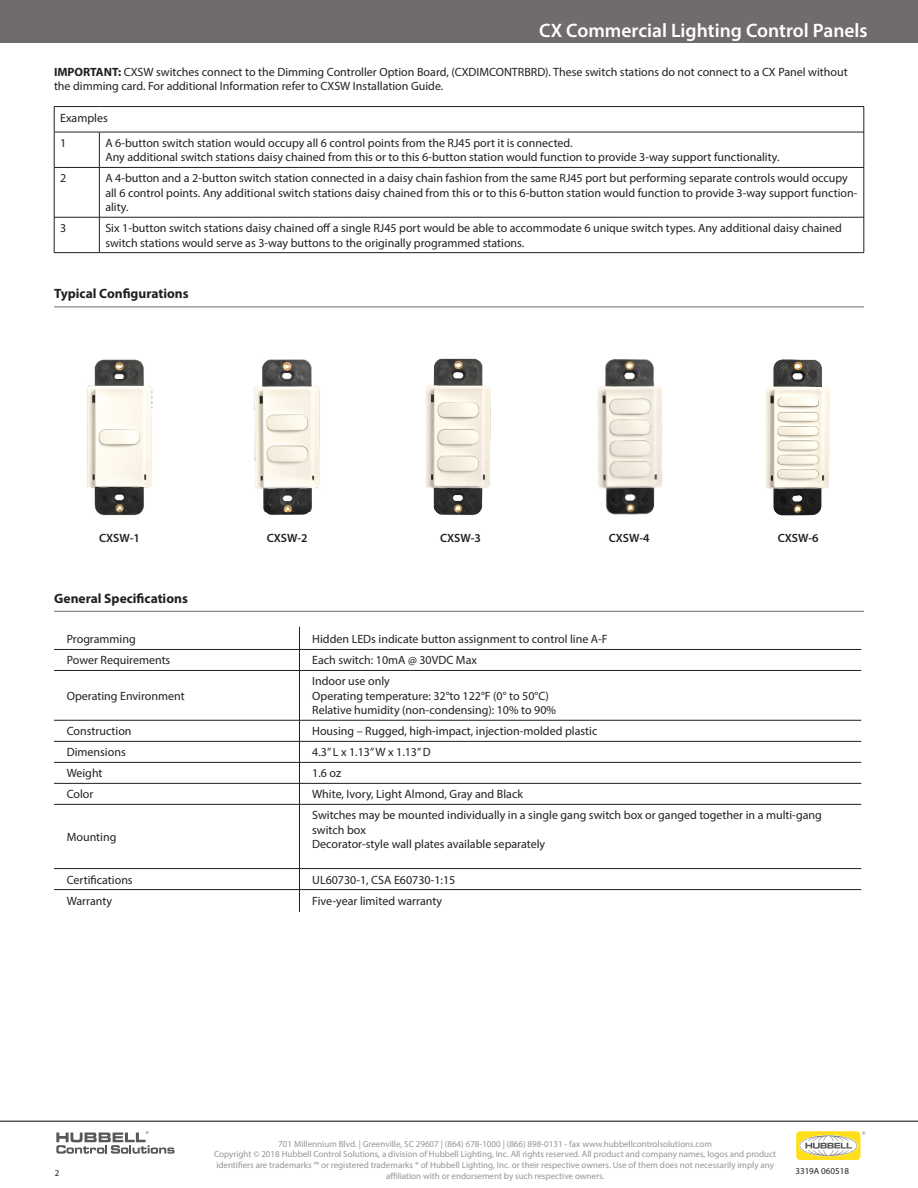
<style>
.page{position:relative;width:918px;height:1188px;background:#fff}
.page>*{position:absolute;margin:0;border:0;box-sizing:border-box;transform-origin:0 0}
.t1{font:600 19.5px "Myriad Pro";color:#fff}
.t2{font:700 13.5px "Myriad Pro";color:#231f20}
.rulers_off{font:12px/14.4px "Myriad Pro";color:#231f20}
.t3{font:600 12px "Myriad Pro";color:#231f20}
.t4{font:9px/10.8px "Myriad Pro";color:#939598;text-align:center}
.t5{font:9px "Myriad Pro";color:#231f20}
.s1{font-weight:700}
</style>
<div class="page">
<hr style="left:0;top:1120px;width:918px;height:2px;background:#54575a">
<svg style="left:56px;top:1131px;width:119px;height:23px"></svg>
<div style="left:796px;top:1132px;width:65px;height:28px;background:#ffdf1b;border-radius:5px"></div>
<svg style="left:800px;top:1132px;width:65px;height:24px"></svg>
<div style="left:0;top:0;width:918px;height:43px;background:#706c6b"></div>
<img style="left:87px;top:359px;width:66px;height:157px">
<img style="left:254px;top:359px;width:66px;height:156px">
<img style="left:426px;top:358px;width:65px;height:157px">
<img style="left:597px;top:359px;width:66px;height:156px">
<img style="left:765px;top:359px;width:65px;height:157px">
<hr style="left:54px;top:611px;width:810px;height:1px;background:#706c6b">
<hr style="left:54px;top:649px;width:245px;height:1px;background:#231f20">
<hr style="left:299px;top:649px;width:562px;height:1px;background:#231f20">
<svg style="left:299px;top:627px;width:1px;height:43px"></svg>
<hr style="left:54px;top:670px;width:245px;height:1px;background:#231f20">
<hr style="left:299px;top:670px;width:562px;height:1px;background:#231f20">
<hr style="left:299px;top:671px;width:1px;height:49px;background:#231f20">
<hr style="left:54px;top:720px;width:245px;height:1px;background:#231f20">
<hr style="left:299px;top:720px;width:562px;height:1px;background:#231f20">
<hr style="left:54px;top:741px;width:245px;height:1px;background:#231f20">
<hr style="left:299px;top:741px;width:562px;height:1px;background:#231f20">
<hr style="left:54px;top:762px;width:245px;height:1px;background:#231f20">
<hr style="left:299px;top:762px;width:562px;height:1px;background:#231f20">
<hr style="left:54px;top:783px;width:245px;height:1px;background:#231f20">
<hr style="left:299px;top:783px;width:562px;height:1px;background:#231f20">
<svg style="left:299px;top:720px;width:1px;height:84px"></svg>
<hr style="left:54px;top:804px;width:245px;height:1px;background:#231f20">
<hr style="left:299px;top:804px;width:562px;height:1px;background:#231f20">
<hr style="left:299px;top:805px;width:1px;height:63px;background:#231f20">
<hr style="left:54px;top:868px;width:245px;height:1px;background:#231f20">
<hr style="left:299px;top:868px;width:562px;height:1px;background:#231f20">
<hr style="left:54px;top:889px;width:245px;height:1px;background:#231f20">
<hr style="left:299px;top:889px;width:562px;height:1px;background:#231f20">
<svg style="left:299px;top:869px;width:1px;height:43px"></svg>
<hr style="left:54px;top:307px;width:810px;height:1px;background:#706c6b">
<hr style="left:54px;top:106px;width:45px;height:1px;background:#231f20">
<svg style="left:54px;top:107px;width:1px;height:25px"></svg>
<hr style="left:99px;top:106px;width:765px;height:1px;background:#231f20">
<svg style="left:864px;top:107px;width:1px;height:25px"></svg>
<hr style="left:54px;top:132px;width:45px;height:1px;background:#231f20">
<hr style="left:54px;top:132px;width:1px;height:35px;background:#231f20">
<hr style="left:99px;top:132px;width:765px;height:1px;background:#231f20">
<hr style="left:99px;top:132px;width:1px;height:35px;background:#231f20">
<hr style="left:864px;top:132px;width:1px;height:35px;background:#231f20">
<hr style="left:54px;top:167px;width:45px;height:1px;background:#231f20">
<hr style="left:54px;top:168px;width:1px;height:49px;background:#231f20">
<hr style="left:99px;top:167px;width:765px;height:1px;background:#231f20">
<hr style="left:99px;top:168px;width:1px;height:49px;background:#231f20">
<hr style="left:864px;top:168px;width:1px;height:49px;background:#231f20">
<hr style="left:54px;top:217px;width:45px;height:1px;background:#231f20">
<hr style="left:54px;top:217px;width:1px;height:35px;background:#231f20">
<hr style="left:99px;top:217px;width:765px;height:1px;background:#231f20">
<hr style="left:99px;top:217px;width:1px;height:35px;background:#231f20">
<hr style="left:864px;top:217px;width:1px;height:35px;background:#231f20">
<hr style="left:54px;top:252px;width:45px;height:1px;background:#231f20">
<hr style="left:99px;top:252px;width:765px;height:1px;background:#231f20">
<h1 class="t1" style="left:539px;top:18px;width:330px">CX Commercial Lighting Control Panels</h1>
<p class="rulers_off" style="left:54px;top:64px;width:795px"><span class="s1">IMPORTANT:</span> CXSW switches connect to the Dimming Controller Option Board, (CXDIMCONTRBRD). These switch stations do not connect to a CX Panel without the dimming card. For additional Information refer to CXSW Installation Guide.</p>
<p class="rulers_off" style="left:60px;top:110px;width:49px">Examples</p>
<p class="rulers_off" style="left:60px;top:136px;width:8px">1</p>
<p class="rulers_off" style="left:105px;top:136px;width:469px">A 6-button switch station would occupy all 6 control points from the RJ45 port it is connected.</p>
<p class="rulers_off" style="left:105px;top:150px;width:676px">Any additional switch stations daisy chained from this or to this 6-button station would function to provide 3-way support functionality.</p>
<p class="rulers_off" style="left:60px;top:171px;width:8px">2</p>
<p class="rulers_off" style="left:105px;top:171px;width:754px">A 4-button and a 2-button switch station connected in a daisy chain fashion from the same RJ45 port but performing separate controls would occupy all 6 control points. Any additional switch stations daisy chained from this or to this 6-button station would function to provide 3-way support function&shy;ality.</p>
<p class="rulers_off" style="left:60px;top:221px;width:8px">3</p>
<p class="rulers_off" style="left:105px;top:221px;width:738px">Six 1-button switch stations daisy chained off a single RJ45 port would be able to accommodate 6 unique switch types. Any additional daisy chained switch stations would serve as 3-way buttons to the originally programmed stations.</p>
<p class="t2" style="left:54px;top:285px;width:136px">Typical Configurations</p>
<p class="t3" style="left:99px;top:531px;width:42px">CXSW-1</p>
<p class="t3" style="left:267px;top:531px;width:42px">CXSW-2</p>
<p class="t3" style="left:440px;top:531px;width:42px">CXSW-3</p>
<p class="t3" style="left:609px;top:531px;width:42px">CXSW-4</p>
<p class="t3" style="left:778px;top:531px;width:42px">CXSW-6</p>
<p class="t2" style="left:54px;top:590px;width:135px">General Specifications</p>
<p class="rulers_off" style="left:67px;top:631px;width:71px">Programming</p>
<p class="rulers_off" style="left:312px;top:631px;width:297px">Hidden LEDs indicate button assignment to control line A-F</p>
<p class="rulers_off" style="left:67px;top:653px;width:105px">Power Requirements</p>
<p class="rulers_off" style="left:312px;top:653px;width:166px">Each switch: 10mA @ 30VDC Max</p>
<p class="rulers_off" style="left:67px;top:688px;width:120px">Operating Environment</p>
<p class="rulers_off" style="left:312px;top:674px;width:79px">Indoor use only</p>
<p class="rulers_off" style="left:312px;top:688px;width:238px">Operating temperature: 32°to 122°F (0° to 50°C)</p>
<p class="rulers_off" style="left:312px;top:703px;width:245px">Relative humidity (non-condensing): 10% to 90%</p>
<p class="rulers_off" style="left:67px;top:724px;width:66px">Construction</p>
<p class="rulers_off" style="left:312px;top:724px;width:287px">Housing – Rugged, high-impact, injection-molded plastic</p>
<p class="rulers_off" style="left:67px;top:745px;width:61px">Dimensions</p>
<p class="rulers_off" style="left:312px;top:745px;width:120px">4.3” L x 1.13” W x 1.13” D</p>
<p class="rulers_off" style="left:67px;top:766px;width:37px">Weight</p>
<p class="rulers_off" style="left:312px;top:766px;width:30px">1.6 oz</p>
<p class="rulers_off" style="left:67px;top:787px;width:28px">Color</p>
<p class="rulers_off" style="left:312px;top:787px;width:212px">White, Ivory, Light Almond, Gray and Black</p>
<p class="rulers_off" style="left:67px;top:830px;width:51px">Mounting</p>
<p class="rulers_off" style="left:312px;top:808px;width:511px">Switches may be mounted individually in a single gang switch box or ganged together in a multi-gang switch box</p>
<p class="rulers_off" style="left:312px;top:837px;width:235px">Decorator-style wall plates available separately</p>
<p class="rulers_off" style="left:67px;top:872px;width:67px">Certifications</p>
<p class="rulers_off" style="left:312px;top:872px;width:145px">UL60730-1, CSA E60730-1:15</p>
<p class="rulers_off" style="left:67px;top:894px;width:47px">Warranty</p>
<p class="rulers_off" style="left:312px;top:894px;width:131px">Five-year limited warranty</p>
<p class="t4" style="left:214px;top:1138px;width:564px">701 Millennium Blvd. | Greenville, SC 29607 | (864) 678-1000 | (866) 898-0131 - fax www.hubbellcontrolsolutions.com<br>Copyright © 2018 Hubbell Control Solutions, a division of Hubbell Lighting, Inc. All rights reserved. All product and company names, logos and product identifiers are trademarks ™ or registered trademarks ® of Hubbell Lighting, Inc. or their respective owners. Use of them does not necessarily imply any affiliation with or endorsement by such respective owners.</p>
<p class="t5" style="left:55px;top:1167px;width:6px">2</p>
<p class="t5" style="left:795px;top:1165px;width:55px">3319A 060518</p>
</div>
